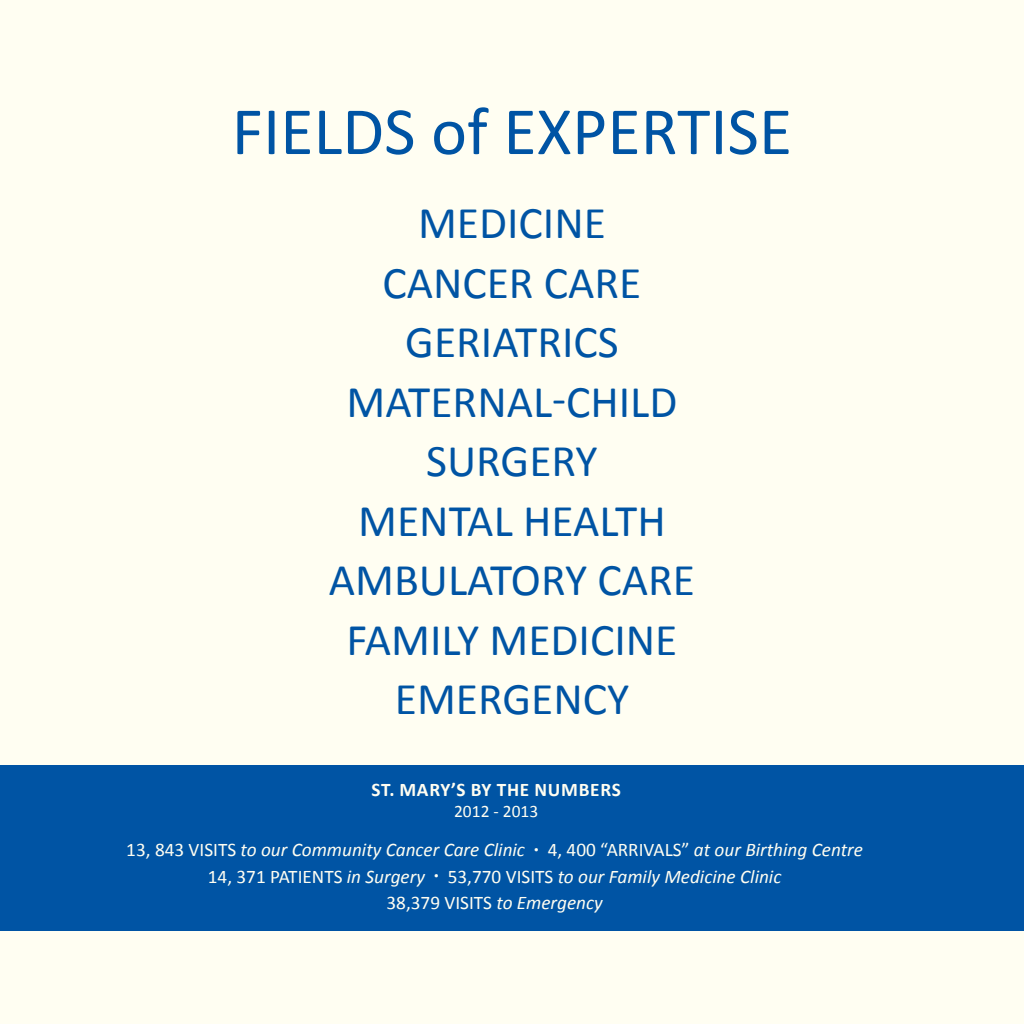
<style>
.page{position:relative;width:1024px;height:1024px;background:#fffef2}
.page>*{position:absolute;margin:0;border:0;box-sizing:border-box;transform-origin:0 0}
.t1{font:68.25px "Calibri";color:#0054a4}
.t2{font:45.5px/59.5px "Calibri";color:#0054a4}
.t3{font:italic 19.25px "Calibri";color:#fffef2}
.t4{font:19.25px "Calibri";color:#fffef2}
.t5{font:700 19.25px "Calibri";letter-spacing:.04em;color:#fffef2}
.t6{font:17.5px "Calibri";color:#fffef2}
.s1{font-style:normal}
.s2{font-style:italic}
</style>
<div class="page">
<div style="left:0;top:765px;width:1024px;height:166px;background:#0054a4"></div>
<h1 class="t1" style="left:232px;top:89px;width:62px">FIELDS</h1>
<h1 class="t1" style="left:431px;top:89px;width:173px">OF EXPERTISE</h1>
<h2 class="t2" style="left:382px;top:191px;width:96px;text-indent:36px">MEDICINE<br>CANCER</h2>
<h2 class="t2" style="left:544px;top:251px;width:49px">CARE</h2>
<h2 class="t2" style="left:346px;top:310px;width:109px;text-indent:59px">GERIATRICS<br>MATERNAL</h2>
<h2 class="t2" style="left:552px;top:370px;width:60px">-CHILD</h2>
<h2 class="t2" style="left:426px;top:429px;width:47px">SURGERY</h2>
<h2 class="t2" style="left:358px;top:489px;width:63px">MENTAL</h2>
<h2 class="t2" style="left:523px;top:489px;width:51px">HEALTH</h2>
<h2 class="t2" style="left:329px;top:548px;width:53px">AMBULATORY</h2>
<h2 class="t2" style="left:597px;top:548px;width:49px">CARE</h2>
<h2 class="t2" style="left:346px;top:608px;width:42px">FAMILY</h2>
<h2 class="t2" style="left:489px;top:608px;width:61px">MEDICINE</h2>
<h2 class="t2" style="left:395px;top:667px;width:50px">EMERGENCY</h2>
<p class="t5" style="left:371px;top:778px;width:251px">ST. MARY’S BY THE NUMBERS</p>
<p class="t6" style="left:454px;top:801px;width:86px">2012 - 2013</p>
<p class="t4" style="left:126px;top:838px;width:72px">13, 843 VISITS</p>
<p class="t3" style="left:241px;top:838px;width:377px">to our Community Cancer Care Clinic <sup>•</sup> <span class="s1">4, 400 “ARRIVALS</span></p>
<p class="t3" style="left:681px;top:838px;width:183px"><span class="s1">”</span> at our Birthing Centre</p>
<p class="t4" style="left:208px;top:864px;width:307px">14, 371 PATIENTS <span class="s2">in Surgery</span> <sup>•</sup> 53,770 VISITS</p>
<p class="t3" style="left:558px;top:864px;width:225px">to our Family Medicine Clinic</p>
<p class="t4" style="left:386px;top:890px;width:67px">38,379 VISITS</p>
<p class="t3" style="left:496px;top:890px;width:108px">to Emergency</p>
</div>
